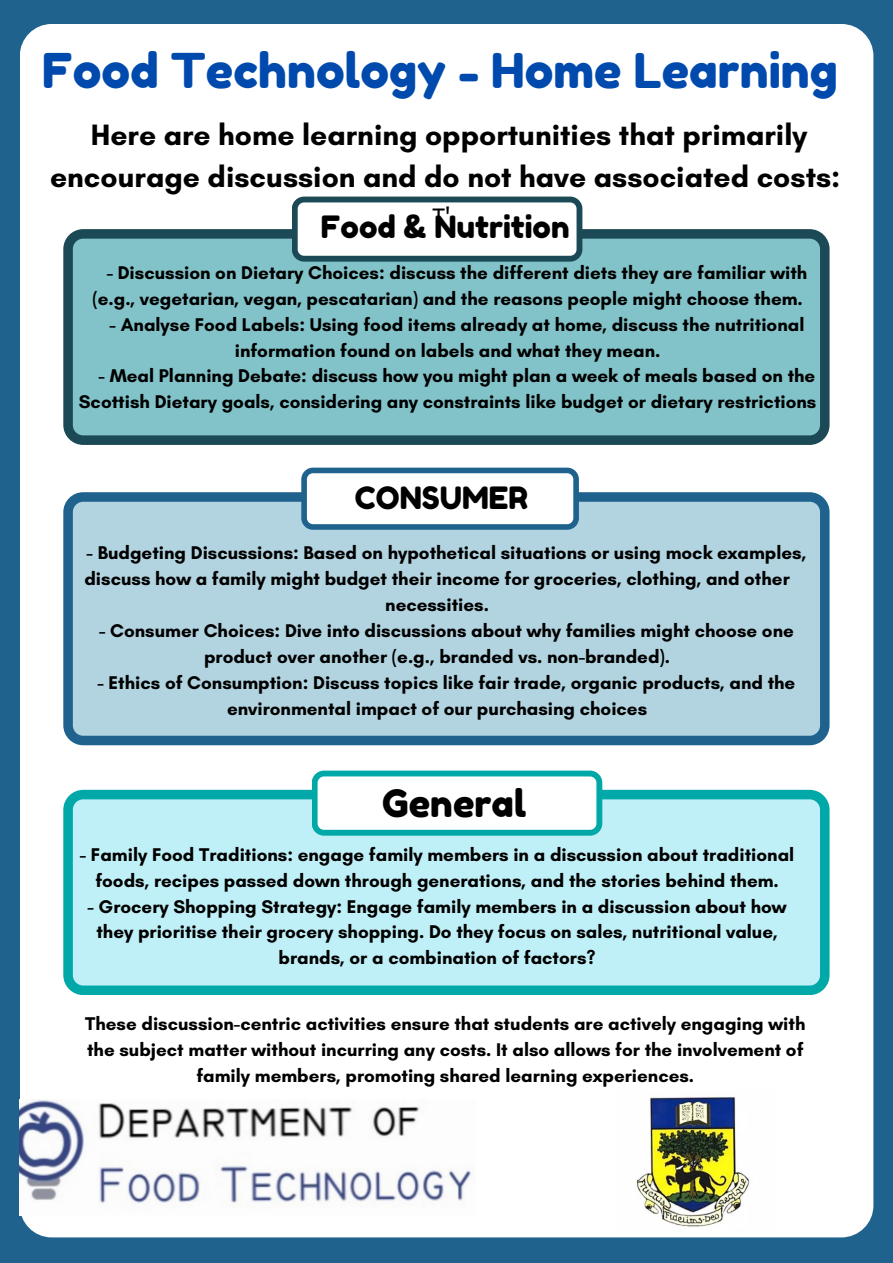
<style>
.page{position:relative;width:893px;height:1263px;background:#1f628e}
.page>*{position:absolute;margin:0;border:0;box-sizing:border-box;transform-origin:0 0}
.t1{font:47.85px "Fredoka One";color:#004aad}
.t2{font:37.5px "Fredoka One";color:#000}
.t3{font:30.75px "Fredoka One";color:#000}
.t4{font:700 30px/41.6px "Glacial Indifference";color:#000;text-align:center}
.t5{font:30px "Glacial Indifference";color:#000}
.t6{font:700 18.75px/25.9px "Glacial Indifference";color:#000}
</style>
<div class="page">
<div style="left:20px;top:24px;width:853px;height:1213px;background:#fff;border-radius:32px"></div>
<svg style="left:63px;top:492px;width:766px;height:253px;background:#a4cad9"></svg>
<svg style="left:301px;top:468px;width:278px;height:62px"></svg>
<svg style="left:63px;top:229px;width:766px;height:216px;background:#77b7be"></svg>
<svg style="left:292px;top:197px;width:290px;height:65px"></svg>
<svg style="left:63px;top:790px;width:766px;height:205px;background:#ace8ee"></svg>
<svg style="left:312px;top:770px;width:290px;height:66px"></svg>
<img style="left:20px;top:1100px;width:452px;height:116px">
<img style="left:636px;top:1097px;width:114px;height:130px">
<p class="t1" style="left:42px;top:41px;width:797px">Food Technology - Home Learning</p>
<p class="t4" style="left:50px;top:114px;width:792px">Here are home learning opportunities that primarily encourage discussion and do not have associated costs:</p>
<p class="t5" style="left:432px;top:200px;width:20px">T'</p>
<p class="t3" style="left:321px;top:208px;width:250px">Food &amp; Nutrition</p>
<p class="t6" style="left:92px;top:259px;width:716px;text-align:right">- Discussion on Dietary Choices: discuss the different diets they are familiar with (e.g., vegetarian, vegan, pescatarian) and the reasons people might choose them.</p>
<p class="t6" style="left:235px;top:311px;width:571px;text-indent:-125px">- Analyse Food Labels: Using food items already at home, discuss the nutritional information found on labels and what they mean.</p>
<p class="t6" style="left:79px;top:363px;width:739px;text-align:right">- Meal Planning Debate: discuss how you might plan a week of meals based on the<br>Scottish Dietary goals, considering any constraints like budget or dietary restrictions</p>
<p class="t3" style="left:355px;top:479px;width:174px">CONSUMER</p>
<p class="t6" style="left:87px;top:540px;width:721px">- Budgeting Discussions: Based on hypothetical situations or using mock examples,</p>
<p class="t6" style="left:84px;top:566px;width:707px">discuss how a family might budget their income for groceries, clothing, and other</p>
<p class="t6" style="left:385px;top:591px;width:105px">necessities.</p>
<p class="t6" style="left:204px;top:617px;width:591px;text-indent:-105px">- Consumer Choices: Dive into discussions about why families might choose one product over another (e.g., branded vs. non-branded).</p>
<p class="t6" style="left:227px;top:669px;width:570px;text-indent:-129px">- Ethics of Consumption: Discuss topics like fair trade, organic products, and the environmental impact of our purchasing choices</p>
<p class="t2" style="left:382px;top:780px;width:146px">General</p>
<p class="t6" style="left:80px;top:841px;width:716px;text-align:center">- Family Food Traditions: engage family members in a discussion about traditional foods, recipes passed down through generations, and the stories behind them.</p>
<p class="t6" style="left:88px;top:893px;width:700px;text-align:center">- Grocery Shopping Strategy: Engage family members in a discussion about how they prioritise their grocery shopping. Do they focus on sales, nutritional value, brands, or a combination of factors?</p>
<p class="t6" style="left:85px;top:1011px;width:721px;text-align:center">These discussion-centric activities ensure that students are actively engaging with the subject matter without incurring any costs. It also allows for the involvement of family members, promoting shared learning experiences.</p>
</div>
